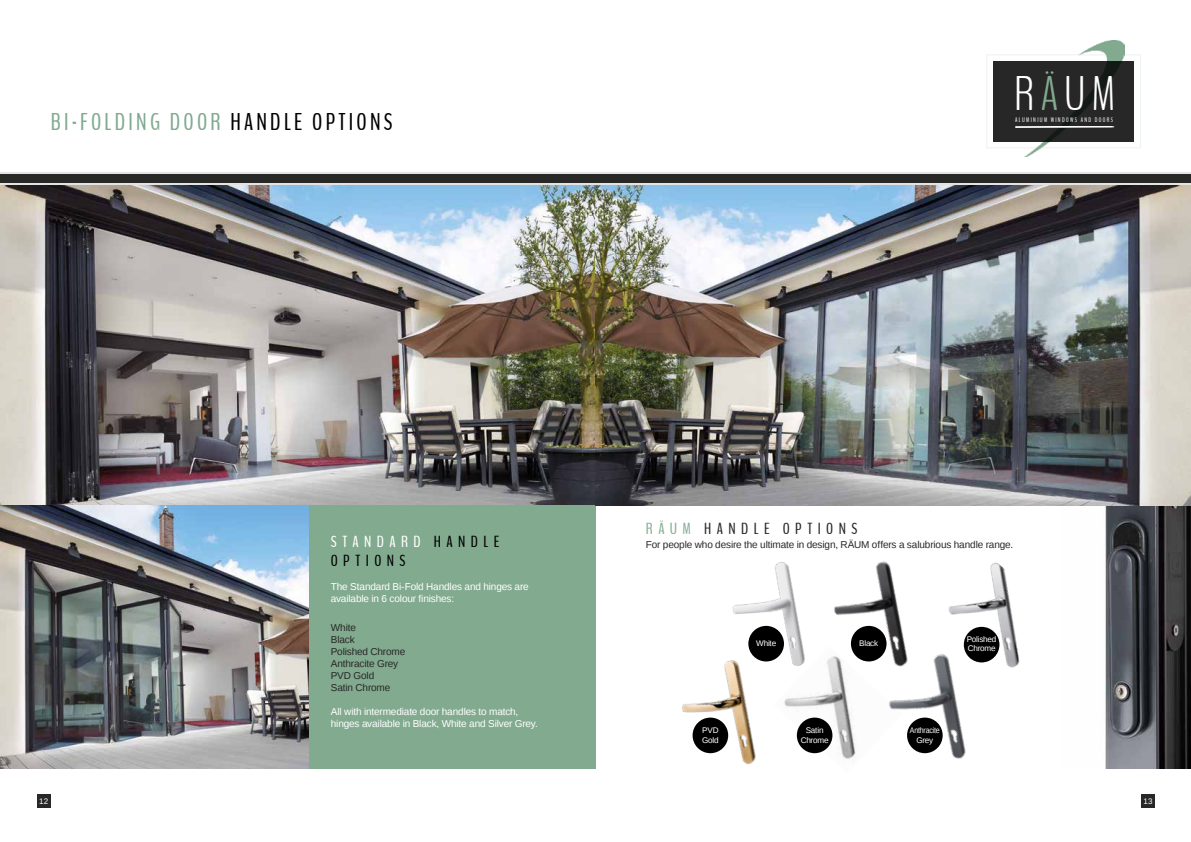
<style>
.page{position:relative;width:1191px;height:842px;background:#fff}
.page>*{position:absolute;margin:0;border:0;box-sizing:border-box;transform-origin:0 0}
.t1{font:300 48.3px "Bench Nine";color:#fff;scale:.96 1}
.t2{font:24.2px "Bench Nine";letter-spacing:.14em;color:#81aa8f;scale:.96 1}
.t3{font:16px "Bench Nine";letter-spacing:.34em;color:#282827}
.t4{font:16px "Bench Nine";letter-spacing:.34em;color:#fff}
.t5{font:16px "Bench Nine";letter-spacing:.34em;color:#000}
.t6{font:10px/12px "Liberation Sans";letter-spacing:-.015em;color:#fff}
.t7{font:10px/12px "Liberation Sans";letter-spacing:-.015em;color:#282827}
.t8{font:8.1px/10.4px "Liberation Sans";letter-spacing:-.025em;color:#fff}
.t9{font:8.1px/10.4px "Liberation Sans";letter-spacing:-.025em;color:#fff;text-align:center;scale:.86 1}
.t10{font:8px "Liberation Sans";letter-spacing:.03em;color:#fff}
.t11{font:6.6px "Bench Nine";letter-spacing:.23em;color:#fff;scale:.91 1}
.s1{color:#000}
.s2{color:#81aa8f}
.s3{color:#87ae95}
</style>
<div class="page">
<img style="left:0;top:505px;width:309px;height:264px">
<img style="left:1060px;top:505px;width:131px;height:264px">
<div style="left:309px;top:505px;width:286px;height:264px;background:#81aa8f"></div>
<img style="left:0;top:185px;width:1191px;height:320px">
<div style="left:986px;top:54px;width:154px;height:94px;border:1px solid #ecf2ee"></div>
<img style="left:1020px;top:40px;width:104px;height:117px">
<svg style="left:993px;top:61px;width:140px;height:81px;background:#272727"></svg>
<svg style="left:1015px;top:127px;width:98px;height:1px"></svg>
<svg style="left:1045px;top:71px;width:8px;height:3px"></svg>
<div style="left:1141px;top:794px;width:14px;height:14px;background:#282827"></div>
<div style="left:37px;top:794px;width:14px;height:14px;background:#282827"></div>
<div style="left:0;top:173px;width:1191px;height:12px;background:#e3e3e3"></div>
<div style="left:0;top:174px;width:1191px;height:9px;background:#282827"></div>
<img style="left:732px;top:562px;width:71px;height:83px">
<div style="left:748px;top:626px;width:36px;height:35px;background:#000;border-radius:50%"></div>
<img style="left:834px;top:561px;width:68px;height:83px">
<div style="left:851px;top:626px;width:35px;height:35px;background:#000;border-radius:50%"></div>
<img style="left:948px;top:556px;width:113px;height:118px">
<div style="left:963px;top:627px;width:36px;height:35px;background:#000;border-radius:50%"></div>
<img style="left:681px;top:645px;width:122px;height:119px">
<div style="left:692px;top:718px;width:36px;height:35px;background:#000;border-radius:50%"></div>
<img style="left:774px;top:646px;width:98px;height:118px">
<div style="left:797px;top:718px;width:35px;height:35px;background:#000;border-radius:50%"></div>
<img style="left:872px;top:630px;width:147px;height:129px">
<div style="left:907px;top:718px;width:35px;height:35px;background:#000;border-radius:50%"></div>
<h2 class="t2" style="left:51px;top:106px;width:357px">BI-FOLDING DOOR <span class="s1">HANDLE OPTIONS</span></h2>
<h1 class="t1" style="left:1014px;top:63px;width:107px">R<span class="s2">A</span>UM</h1>
<p class="t11" style="left:1015px;top:115px;width:109px">ALUMINIUM WINDOWS AND DOORS</p>
<h3 class="t3" style="left:646px;top:518px;width:213px"><span class="s3">RÄUM</span> HANDLE OPTIONS</h3>
<h3 class="t4" style="left:331px;top:531px;width:170px">STANDARD <span class="s1">HANDLE</span></h3>
<p class="t7" style="left:646px;top:539px;width:369px">For people who desire the ultimate in design, RÄUM offers a salubrious handle range.</p>
<h3 class="t5" style="left:331px;top:550px;width:76px">OPTIONS</h3>
<p class="t6" style="left:331px;top:581px;width:199px">The Standard Bi-Fold Handles and hinges are available in 6 colour finishes:</p>
<p class="t7" style="left:331px;top:622px;width:76px">White<br>Black<br>Polished Chrome<br>Anthracite Grey<br>PVD Gold<br>Satin Chrome</p>
<p class="t6" style="left:331px;top:706px;width:208px">All with intermediate door handles to match, hinges available in Black, White and Silver Grey.</p>
<p class="t8" style="left:756px;top:638px;width:22px">White</p>
<p class="t8" style="left:859px;top:638px;width:21px">Black</p>
<p class="t8" style="left:966px;top:635px;width:31px;line-height:9.5px">Polished<br>Chrome</p>
<p class="t8" style="left:702px;top:725px;width:18px">PVD<br>Gold</p>
<p class="t8" style="left:800px;top:725px;width:29px;text-align:center">Satin<br>Chrome</p>
<p class="t9" style="left:910px;top:725px;width:36px">Anthracite<br>Grey</p>
<p class="t10" style="left:39px;top:796px;width:11px">12</p>
<p class="t10" style="left:1143px;top:796px;width:11px">13</p>
<p class="t10" style="left:39px;top:796px;width:11px">06</p>
<p class="t10" style="left:1143px;top:796px;width:11px">07</p>
</div>
